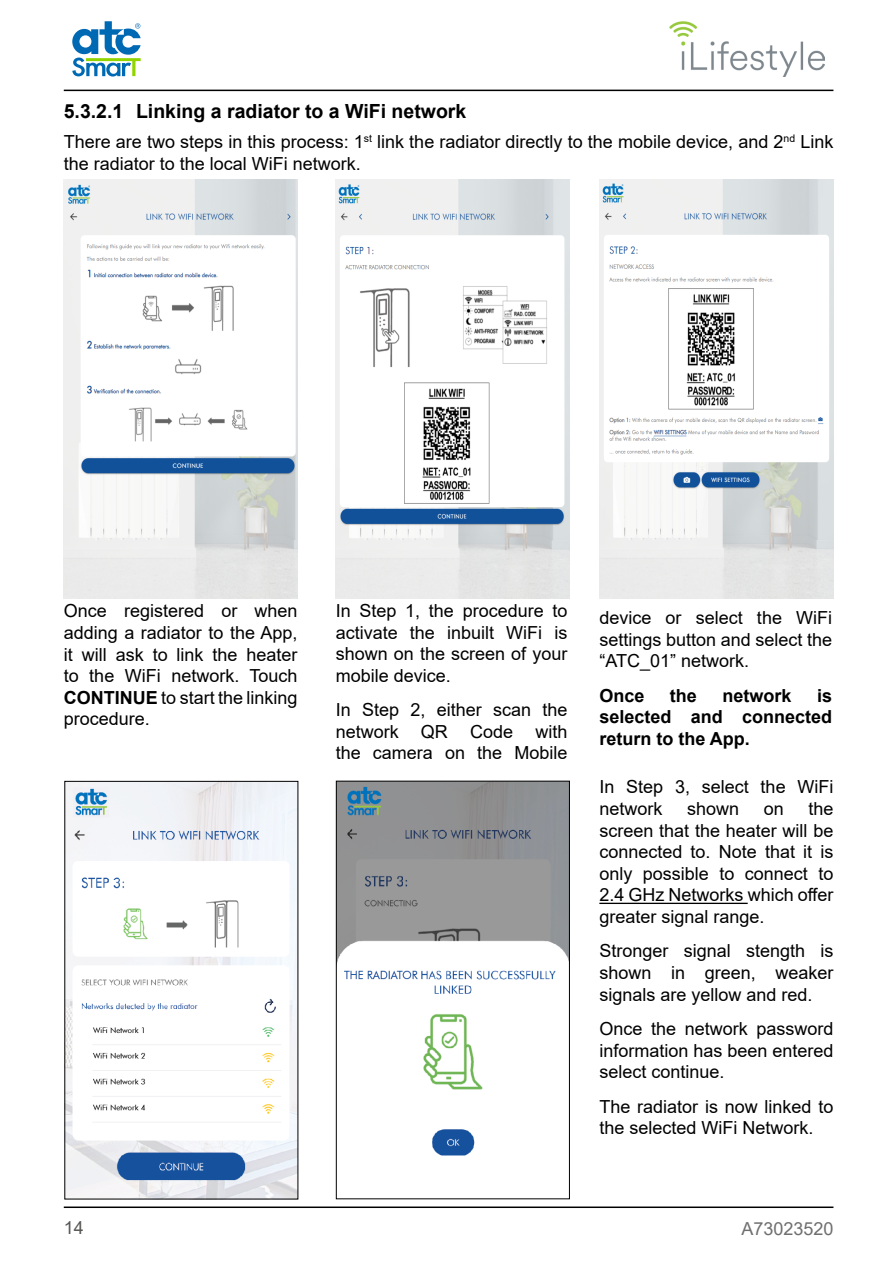
<style>
.page{position:relative;width:893px;height:1263px;background:#fff}
.page>*{position:absolute;margin:0;border:0;box-sizing:border-box;transform-origin:0 0}
.t1{font:700 19.5px "Arial";color:#000}
.t2{font:18px/21.6px "Arial";color:#000;text-align:justify}
.t3{font:700 18px/21.6px "Arial";color:#000;text-align:justify}
.t4{font:18px "Arial";color:#706f6f}
.t5{font:18px "Arial";color:#575756}
.s1{font-weight:700}
</style>
<div class="page">
<svg style="left:72px;top:21px;width:69px;height:56px"></svg>
<hr style="left:64px;top:90px;width:769px;height:1px;background:#000">
<hr style="left:64px;top:1206px;width:769px;height:2px;background:#000">
<img style="left:669px;top:21px;width:156px;height:56px">
<img style="left:66px;top:783px;width:230px;height:414px">
<img style="left:338px;top:783px;width:230px;height:373px">
<div style="left:336px;top:781px;width:234px;height:418px;border:1px solid #000"></div>
<img style="left:64px;top:180px;width:234px;height:418px">
<img style="left:336px;top:180px;width:234px;height:418px">
<img style="left:600px;top:180px;width:233px;height:418px">
<hr style="left:599px;top:903px;width:149px;height:1px;background:#000">
<p class="t1" style="left:64px;top:98px;width:404px">5.3.2.1 Linking a radiator to a WiFi network</p>
<p class="t2" style="left:64px;top:131px;width:771px">There are two steps in this process: 1<sup>st</sup> link the radiator directly to the mobile device, and 2<sup>nd</sup> Link the radiator to the local WiFi network.</p>
<p class="t2" style="left:64px;top:600px;width:235px">Once registered or when adding a radiator to the App, it will ask to link the heater to the WiFi network. Touch <span class="s1">CONTINUE</span> to start the linking procedure.</p>
<p class="t2" style="left:336px;top:600px;width:233px">In Step 1, the procedure to activate the inbuilt WiFi is shown on the screen of your mobile device.</p>
<p class="t2" style="left:336px;top:699px;width:233px">In Step 2, either scan the network QR Code with the camera on the Mobile</p>
<p class="t2" style="left:599px;top:607px;width:234px">device or select the WiFi settings button and select the “ATC_01” network.</p>
<p class="t3" style="left:599px;top:685px;width:47px">Once</p>
<p class="t3" style="left:670px;top:685px;width:28px">the</p>
<p class="t3" style="left:723px;top:685px;width:71px">network</p>
<p class="t3" style="left:599px;top:685px;width:234px;text-indent:218px">is selected and connected return to the App.</p>
<p class="t2" style="left:599px;top:776px;width:236px">In Step 3, select the WiFi network</p>
<p class="t2" style="left:599px;top:798px;width:236px;text-indent:209px">the screen that the heater will be connected to. Note that it is only possible to connect to 2.4 GHz Networks which offer greater signal range.</p>
<p class="t2" style="left:599px;top:940px;width:236px">Stronger signal stength is shown in green, weaker signals are yellow and red.</p>
<p class="t2" style="left:599px;top:1018px;width:236px">Once the network password information has been entered select continue.</p>
<p class="t2" style="left:599px;top:1095px;width:236px">The radiator is now linked to the selected WiFi Network.</p>
<p class="t2" style="left:687px;top:798px;width:54px">shown</p>
<p class="t2" style="left:764px;top:798px;width:22px">on</p>
<p class="t5" style="left:64px;top:1215px;width:22px">14</p>
<p class="t4" style="left:741px;top:1216px;width:94px">A73023520</p>
</div>
